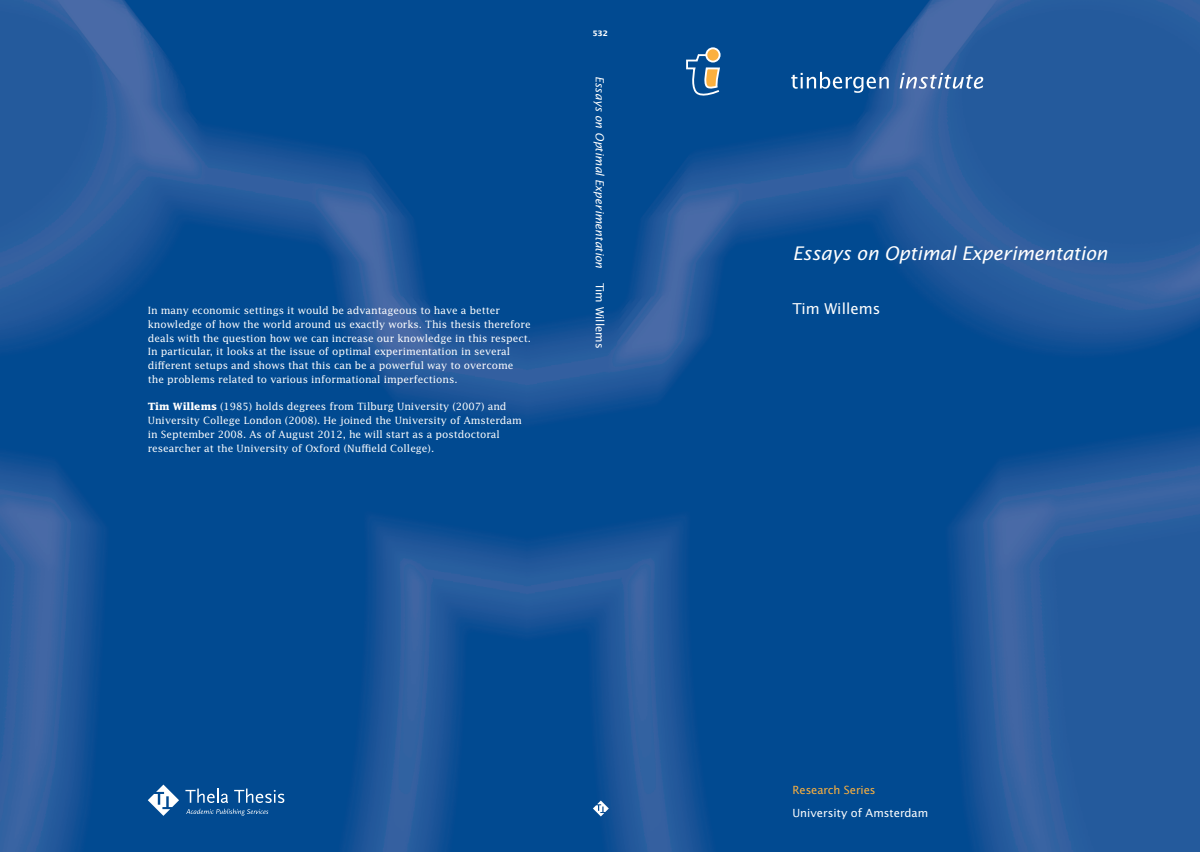
<style>
.page{position:relative;width:1200px;height:852px;background:#fff}
.page>*{position:absolute;margin:0;border:0;box-sizing:border-box;transform-origin:0 0}
.t1{font:italic 18.75px "Lucida Sans";letter-spacing:-.01em;color:#fff}
.t2{font:15px "Lucida Sans";color:#fff}
.t3{font:11.25px "Lucida Sans";color:#fff}
.t4{font:italic 11.25px "Lucida Sans";color:#fff}
.t5{font:11.25px "Lucida Sans";letter-spacing:-.01em;color:#fbb03f}
.t6{font:10px/13.8px "Lucida";color:#fff}
.t7{font:700 7.5px "Lucida Sans";color:#fff}
.s1{font-weight:700}
</style>
<div class="page">
<hr style="left:1199px;top:0;width:1px;height:852px;background:#231f20">
<img style="left:0;top:0;width:526px;height:852px">
<img style="left:526px;top:0;width:673px;height:852px">
<div style="left:706px;top:48px;width:13px;height:14px;background:#fbb03f;border-radius:50%"></div>
<div style="left:705px;top:47px;width:15px;height:16px;border:2px solid #fff;border-radius:50%"></div>
<svg style="left:685px;top:53px;width:35px;height:46px;background:#577c9a"></svg>
<svg style="left:791px;top:72px;width:97px;height:21px;background:#3d73aa"></svg>
<svg style="left:899px;top:73px;width:84px;height:16px"></svg>
<svg style="left:148px;top:784px;width:31px;height:32px"></svg>
<svg style="left:185px;top:788px;width:99px;height:27px;background:#2b68a3"></svg>
<svg style="left:592px;top:800px;width:16px;height:16px"></svg>
<p class="t6" style="left:148px;top:303px;width:385px">In many economic settings it would be advantageous to have a better knowledge of how the world around us exactly works. This thesis therefore deals with the question how we can increase our knowledge in this respect.<br>In particular, it looks at the issue of optimal experimentation in several different setups and shows that this can be a powerful way to overcome the problems related to various informational imperfections.</p>
<p class="t6" style="left:148px;top:399px;width:375px"><span class="s1">Tim Willems</span> (1985) holds degrees from Tilburg University (2007) and University College London (2008). He joined the University of Amsterdam in September 2008. As of August 2012, he will start as a postdoctoral researcher at the University of Oxford (Nuffield College).</p>
<p class="t7" style="left:592px;top:28px;width:17px">532</p>
<p class="t4" style="left:606px;top:76px;width:194px;rotate:90deg">Essays on Optimal Experimentation</p>
<p class="t3" style="left:606px;top:282px;width:67px;rotate:90deg">Tim Willems</p>
<h1 class="t1" style="left:792px;top:242px;width:316px">Essays on Optimal Experimentation</h1>
<h2 class="t2" style="left:792px;top:300px;width:89px">Tim Willems</h2>
<p class="t5" style="left:792px;top:782px;width:85px">Research Series</p>
<p class="t3" style="left:792px;top:805px;width:137px">University of Amsterdam</p>
</div>
